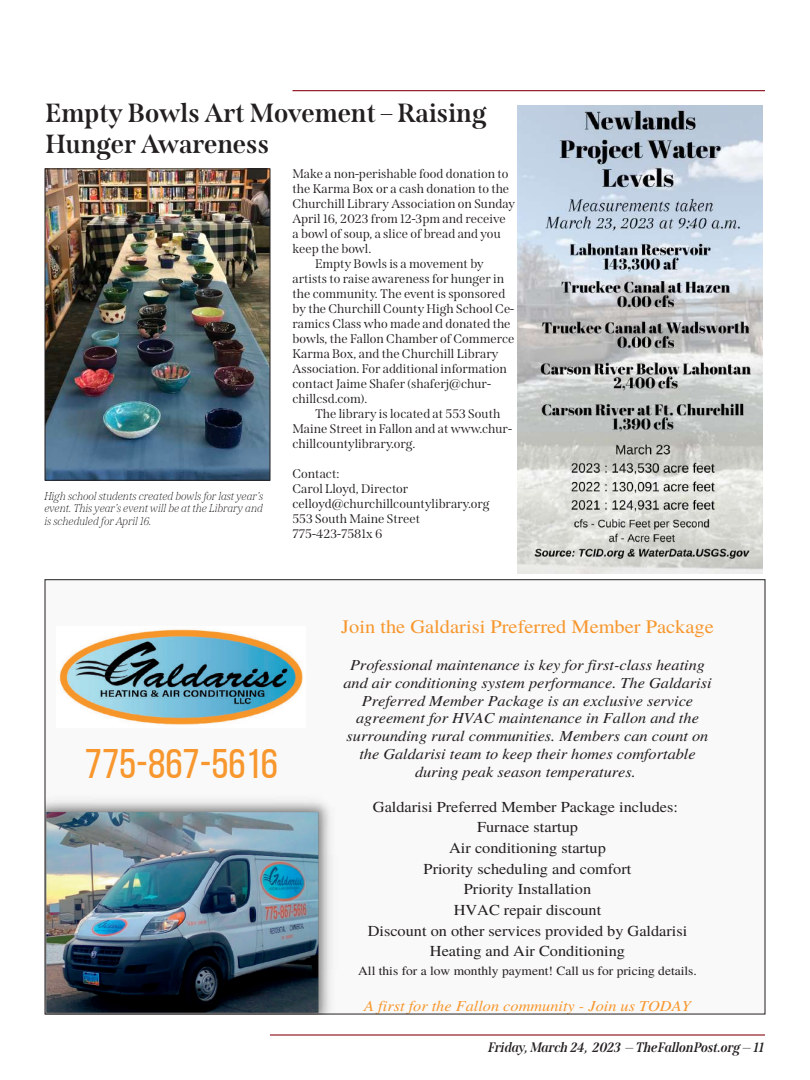
<style>
.page{position:relative;width:810px;height:1080px;background:#fff}
.page>*{position:absolute;margin:0;border:0;box-sizing:border-box;transform-origin:0 0}
.t1{font:41.25px "Bebas Neue";color:#f7972d;scale:1.07 1}
.t2{font:700 26.25px/31.5px "Span";color:#231f20}
.t3{font:19px "Te X Gyre Termes";color:#f7972d;scale:1.07 1}
.t4{font:italic 15.25px/17.8px "Te X Gyre Termes";color:#231f20;text-align:center;scale:1.07 1}
.t5{font:15.25px/20.6px "Te X Gyre Termes";color:#231f20;text-align:center;scale:1.07 1}
.t6{font:italic 15.25px "Te X Gyre Termes";color:#f7972d;scale:1.07 1}
.t7{font:italic 700 13.75px "Span";color:#231f20}
.t8{font:12.62px "Te X Gyre Termes";color:#231f20;scale:1.07 1}
.t9{font:12.5px/15px "Span";color:#231f20}
.t10{font:italic 100 11.25px/12.5px "Span";color:#231f20;text-align:justify}
</style>
<div class="page">
<hr style="left:292px;top:90px;width:473px;height:1px;background:#98222d">
<hr style="left:270px;top:1034px;width:495px;height:2px;background:#98222d">
<div style="left:45px;top:580px;width:720px;height:434px;background:#f9f9f9"></div>
<img style="left:59px;top:629px;width:244px;height:96px">
<img style="left:47px;top:801px;width:283px;height:211px">
<img style="left:518px;top:105px;width:245px;height:468px">
<img style="left:47px;top:171px;width:221px;height:308px">
<div style="left:45px;top:169px;width:225px;height:312px;border:1px solid #231f20"></div>
<h2 class="t2" style="left:45px;top:97px;width:443px">Empty Bowls Art Movement – Raising<br>Hunger Awareness</h2>
<p class="t10" style="left:45px;top:490px;width:220px">High school students created bowls for last year’s event. This year’s event will be at the Library and is scheduled for April 16.</p>
<p class="t9" style="left:292px;top:166px;width:217px">Make a non-perishable food donation to</p>
<p class="t9" style="left:292px;top:181px;width:218px">the Karma Box or a cash donation to the</p>
<p class="t9" style="left:292px;top:196px;width:224px">Churchill Library Association on Sunday</p>
<p class="t9" style="left:292px;top:211px;width:215px">April 16, 2023 from 12-3pm and receive</p>
<p class="t9" style="left:292px;top:226px;width:210px">a bowl of soup, a slice of bread and you</p>
<p class="t9" style="left:292px;top:241px;width:80px">keep the bowl.</p>
<p class="t9" style="left:315px;top:256px;width:170px">Empty Bowls is a movement by</p>
<p class="t9" style="left:292px;top:271px;width:213px">artists to raise awareness for hunger in</p>
<p class="t9" style="left:292px;top:286px;width:214px">the community. The event is sponsored</p>
<p class="t9" style="left:292px;top:301px;width:223px">by the Churchill County High School Ce-</p>
<p class="t9" style="left:292px;top:316px;width:220px">ramics Class who made and donated the</p>
<p class="t9" style="left:292px;top:331px;width:223px">bowls, the Fallon Chamber of Commerce</p>
<p class="t9" style="left:292px;top:346px;width:207px">Karma Box, and the Churchill Library</p>
<p class="t9" style="left:292px;top:361px;width:216px">Association. For additional information</p>
<p class="t9" style="left:292px;top:376px;width:200px">contact Jaime Shafer (shaferj@chur-</p>
<p class="t9" style="left:292px;top:391px;width:76px">chillcsd.com).</p>
<p class="t9" style="left:315px;top:406px;width:187px">The library is located at 553 South</p>
<p class="t9" style="left:292px;top:421px;width:221px">Maine Street in Fallon and at www.chur-</p>
<p class="t9" style="left:292px;top:436px;width:125px">chillcountylibrary.org.</p>
<p class="t9" style="left:292px;top:466px;width:199px">Contact:<br>Carol Lloyd, Director celloyd@churchillcountylibrary.org<br>553 South Maine Street<br>775-423-7581x 6</p>
<h1 class="t1" style="left:85px;top:742px;width:182px">775-867-5616</h1>
<h3 class="t3" style="left:341px;top:613px;width:350px">Join the Galdarisi Preferred Member Package</h3>
<p class="t4" style="left:343px;top:655px;width:346px">Professional maintenance is key for first-class heating and air conditioning system performance. The Galdarisi Preferred Member Package is an exclusive service agreement for HVAC maintenance in Fallon and the surrounding rural communities. Members can count on the Galdarisi team to keep their homes comfortable during peak season temperatures.</p>
<p class="t5" style="left:368px;top:796px;width:300px">Galdarisi Preferred Member Package includes:<br>Furnace startup<br>Air conditioning startup<br>Priority scheduling and comfort<br>Priority Installation<br>HVAC repair discount<br>Discount on other services provided by Galdarisi<br>Heating and Air Conditioning</p>
<p class="t8" style="left:358px;top:962px;width:318px">All this for a low monthly payment! Call us for pricing details.</p>
<p class="t6" style="left:364px;top:995px;width:307px">A first for the Fallon community - Join us TODAY</p>
<p class="t7" style="left:489px;top:1039px;width:278px">Friday, March 24, 2023 — TheFallonPost.org — 11</p>
</div>
